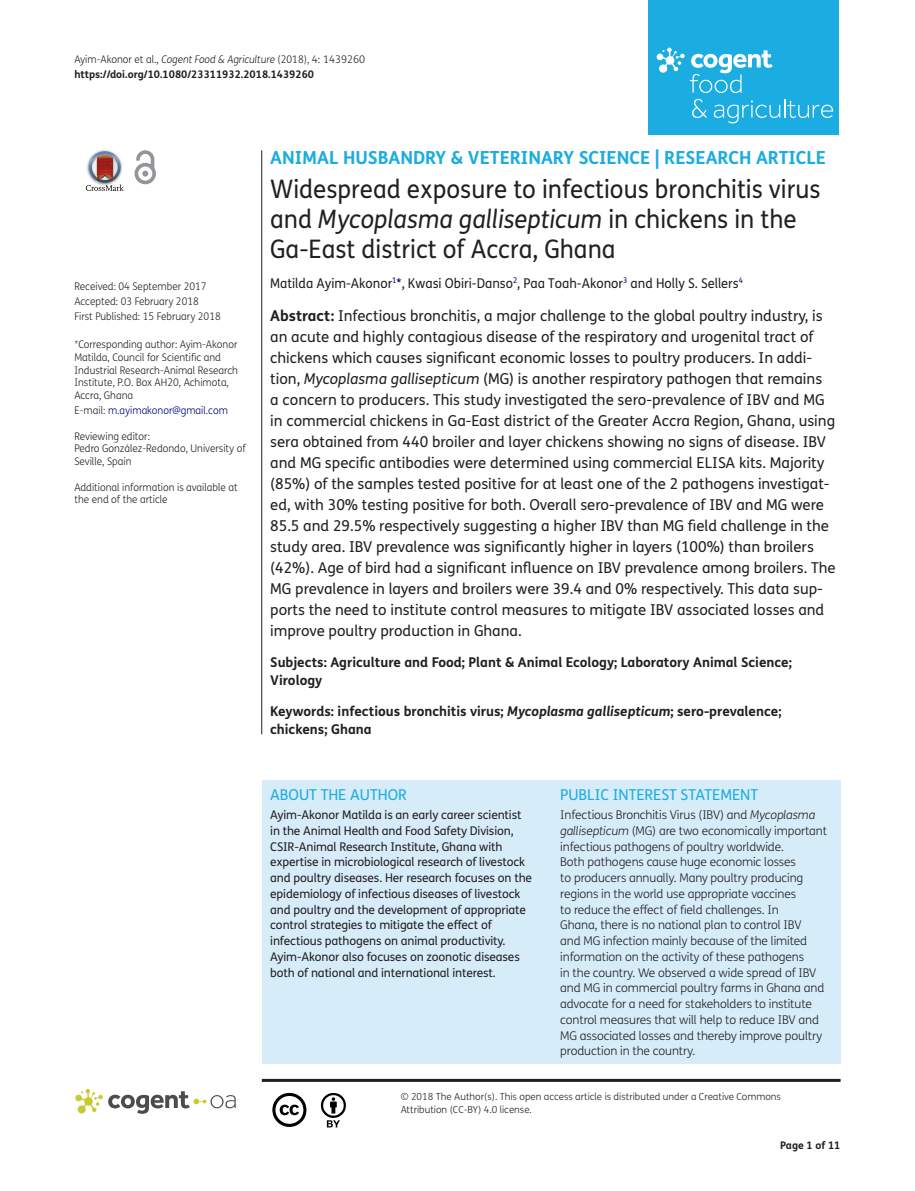
<style>
.page{position:relative;width:915px;height:1191px;background:#fff}
.page>*{position:absolute;margin:0;border:0;box-sizing:border-box;transform-origin:0 0}
.t1{font:25.5px/30px "FS Me Pro";color:#231f20;scale:.95 1}
.t2{font:700 18px "FS Me Pro";color:#1bace1}
.t3{font:15px/21px "FS Me Pro";color:#231f20}
.t4{font:15px "FS Me Pro";color:#1bace1}
.t5{font:700 13.5px/18px "FS Me Pro";color:#231f20}
.t6{font:13.5px "FS Me Pro";color:#231f20;scale:.95 1}
.t7{font:300 12px/15.8px "FS Me Pro";letter-spacing:-.01em;color:#231f20}
.t8{font:12px/15.8px "FS Me Pro";letter-spacing:-.01em;color:#231f20}
.t9{font:300 10.5px/12.8px "FS Me Pro";color:#231f20;scale:.95 1}
.t10{font:700 10.5px/15px "FS Me Pro";color:#231f20}
.t11{font:300 10.5px "FS Me Pro";color:#000080;scale:.95 1}
.t12{font:300 9.75px/12.8px "FS Me Pro";color:#231f20}
.s1{font-weight:300}
.s2{font-weight:300;font-style:italic}
.s3{color:#231f20}
.s4{font-style:italic}
.s5{color:#000080}
.s6{font-weight:700}
</style>
<div class="page">
<div style="left:648px;top:0;width:190px;height:134px;background:#1bace1"></div>
<svg style="left:656px;top:48px;width:116px;height:45px"></svg>
<svg style="left:692px;top:99px;width:15px;height:19px"></svg>
<svg style="left:713px;top:99px;width:119px;height:24px"></svg>
<div style="left:261px;top:780px;width:579px;height:283px;background:#d6ecf9"></div>
<svg style="left:86px;top:151px;width:38px;height:40px"></svg>
<svg style="left:134px;top:150px;width:22px;height:34px"></svg>
<hr style="left:261px;top:150px;width:1px;height:584px;background:#231f20">
<hr style="left:262px;top:1078px;width:578px;height:3px;background:#231f20">
<svg style="left:75px;top:1089px;width:161px;height:24px"></svg>
<svg style="left:272px;top:1093px;width:34px;height:34px"></svg>
<svg style="left:321px;top:1093px;width:25px;height:34px"></svg>
<p class="t10" style="left:74px;top:51px;width:292px"><span class="s1">Ayim-Akonor et al.,</span> <span class="s2">Cogent Food &amp; Agriculture</span> <span class="s1">(2018), 4: 1439260 </span>https://doi.org/10.1080/23311932.2018.1439260</p>
<p class="t9" style="left:74px;top:279px;width:155px;line-height:14.9px">Received: 04 September 2017<br>Accepted: 03 February 2018<br>First Published: 15 February 2018</p>
<p class="t9" style="left:74px;top:338px;width:174px">*Corresponding author: Ayim-Akonor<br>Matilda, Council for Scientific and<br>Industrial Research-Animal Research<br>Institute, P.O. Box AH20, Achimota,<br>Accra, Ghana</p>
<p class="t11" style="left:74px;top:403px;width:163px"><span class="s3">E-mail:</span> m.ayimakonor@gmail.com</p>
<p class="t9" style="left:74px;top:429px;width:182px">Reviewing editor:<br>Pedro González-Redondo, University of<br>Seville, Spain</p>
<p class="t9" style="left:74px;top:480px;width:173px">Additional information is available at the end of the article</p>
<p class="t2" style="left:270px;top:143px;width:557px">ANIMAL HUSBANDRY &amp; VETERINARY SCIENCE | RESEARCH ARTICLE</p>
<h1 class="t1" style="left:270px;top:174px;width:580px">Widespread exposure to infectious bronchitis virus and <span class="s4">Mycoplasma gallisepticum</span> in chickens in the<br>Ga-East district of Accra, Ghana</h1>
<p class="t6" style="left:270px;top:273px;width:499px">Matilda Ayim-Akonor<sup>1</sup><span class="s5">*</span>, Kwasi Obiri-Danso<sup>2</sup>, Paa Toah-Akonor<sup>3</sup> and Holly S. Sellers<sup>4</sup></p>
<p class="t3" style="left:270px;top:305px;width:566px"><span class="s6">Abstract:</span> Infectious bronchitis, a major challenge to the global poultry industry, is an acute and highly contagious disease of the respiratory and urogenital tract of chickens which causes significant economic losses to poultry producers. In addi&shy;tion, <span class="s4">Mycoplasma gallisepticum</span> (MG) is another respiratory pathogen that remains<br>a concern to producers. This study investigated the sero-prevalence of IBV and MG in commercial chickens in Ga-East district of the Greater Accra Region, Ghana, using sera obtained from 440 broiler and layer chickens showing no signs of disease. IBV and MG specific antibodies were determined using commercial ELISA kits. Majority (85%) of the samples tested positive for at least one of the 2 pathogens investigat&shy;ed, with 30% testing positive for both. Overall sero-prevalence of IBV and MG were 85.5 and 29.5% respectively suggesting a higher IBV than MG field challenge in the study area. IBV prevalence was significantly higher in layers (100%) than broilers (42%). Age of bird had a significant influence on IBV prevalence among broilers. The MG prevalence in layers and broilers were 39.4 and 0% respectively. This data sup&shy;ports the need to institute control measures to mitigate IBV associated losses and improve poultry production in Ghana.</p>
<p class="t5" style="left:270px;top:653px;width:523px">Subjects: Agriculture and Food; Plant &amp; Animal Ecology; Laboratory Animal Science;<br>Virology</p>
<p class="t5" style="left:270px;top:701px;width:512px">Keywords: infectious bronchitis virus; <span class="s4">Mycoplasma gallisepticum</span>; sero-prevalence; chickens; Ghana</p>
<p class="t4" style="left:270px;top:784px;width:138px">ABOUT THE AUTHOR</p>
<p class="t8" style="left:270px;top:806px;width:263px">Ayim-Akonor Matilda is an early career scientist in the Animal Health and Food Safety Division, CSIR-Animal Research Institute, Ghana with expertise in microbiological research of livestock and poultry diseases. Her research focuses on the epidemiology of infectious diseases of livestock and poultry and the development of appropriate control strategies to mitigate the effect of infectious pathogens on animal productivity.<br>Ayim-Akonor also focuses on zoonotic diseases both of national and international interest.</p>
<p class="t4" style="left:560px;top:784px;width:199px">PUBLIC INTEREST STATEMENT</p>
<p class="t7" style="left:560px;top:806px;width:268px">Infectious Bronchitis Virus (IBV) and <span class="s4">Mycoplasma gallisepticum</span> (MG) are two economically important infectious pathogens of poultry worldwide.<br>Both pathogens cause huge economic losses<br>to producers annually. Many poultry producing regions in the world use appropriate vaccines<br>to reduce the effect of field challenges. In<br>Ghana, there is no national plan to control IBV<br>and MG infection mainly because of the limited information on the activity of these pathogens<br>in the country. We observed a wide spread of IBV and MG in commercial poultry farms in Ghana and advocate for a need for stakeholders to institute control measures that will help to reduce IBV and MG associated losses and thereby improve poultry production in the country.</p>
<p class="t12" style="left:400px;top:1090px;width:381px">© 2018 The Author(s). This open access article is distributed under a Creative Commons<br>Attribution (CC-BY) 4.0 license.</p>
<p class="t10" style="left:780px;top:1137px;width:62px">Page 1 of 11</p>
</div>
